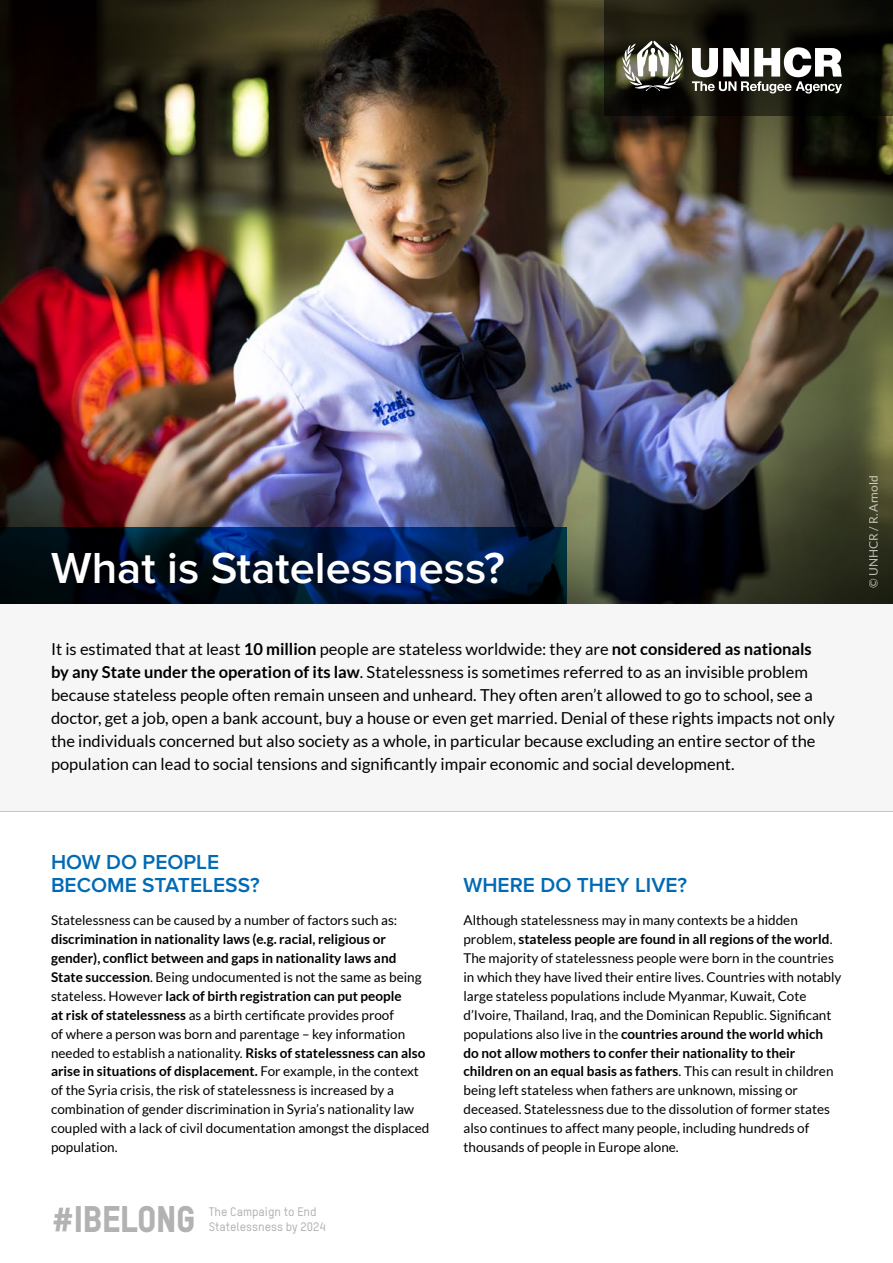
<style>
.page{position:relative;width:893px;height:1263px;background:#fff}
.page>*{position:absolute;margin:0;border:0;box-sizing:border-box;transform-origin:0 0}
.t1{font:600 45px "Proxima Nova";color:#fff}
.t2{font:36.45px "TSTAR Headline";letter-spacing:-.03em;color:#b3b2b2}
.t3{font:600 21px/23.1px "Proxima Nova";color:#006ab4}
.t4{font:16.5px/23.1px "Lato";color:#000}
.t5{font:13.5px/18.9px "Lato";color:#000}
.t6{font:500 12.15px/14.5px "TSTAR";color:#b3b2b2}
.t7{font:12px "Lato";color:#fff}
.s1{font-weight:700}
</style>
<div class="page">
<div style="left:0;top:603px;width:893px;height:209px;background:#f6f6f6"></div>
<img style="left:0;top:0;width:893px;height:603px">
<svg style="left:0;top:527px;width:567px;height:76px"></svg>
<svg style="left:604px;top:0;width:289px;height:116px"></svg>
<svg style="left:622px;top:41px;width:62px;height:50px"></svg>
<svg style="left:692px;top:47px;width:150px;height:47px"></svg>
<h1 class="t1" style="left:51px;top:542px;width:455px">What is Statelessness?</h1>
<p class="t4" style="left:51px;top:637px;width:785px">It is estimated that at least <span class="s1">10 million</span> people are stateless worldwide: they are <span class="s1">not considered as nationals<br>by any State under the operation of its law</span>. Statelessness is sometimes referred to as an invisible problem because stateless people often remain unseen and unheard. They often aren’t allowed to go to school, see a doctor, get a job, open a bank account, buy a house or even get married. Denial of these rights impacts not only the individuals concerned but also society as a whole, in particular because excluding an entire sector of the population can lead to social tensions and significantly impair economic and social development.</p>
<p class="t7" style="left:867px;top:588px;width:114px;rotate:-90deg">© UNHCR / R. Arnold</p>
<h3 class="t3" style="left:51px;top:850px;width:210px">HOW DO PEOPLE<br>BECOME STATELESS?</h3>
<p class="t5" style="left:51px;top:911px;width:348px">Statelessness can be caused by a number of factors such as:</p>
<p class="t5" style="left:51px;top:930px;width:380px"><span class="s1">discrimination in nationality laws (e.g. racial, religious or gender), conflict between and gaps in nationality laws and State succession</span>. Being undocumented is not the same as being stateless. However <span class="s1">lack of birth registration can put people<br>at risk of statelessness</span> as a birth certificate provides proof<br>of where a person was born and parentage – key information needed to establish a nationality. <span class="s1">Risks of statelessness can also arise in situations of displacement.</span> For example, in the context of the Syria crisis, the risk of statelessness is increased by a combination of gender discrimination in Syria’s nationality law coupled with a lack of civil documentation amongst the displaced population.</p>
<h2 class="t2" style="left:51px;top:1196px;width:146px">#IBELONG</h2>
<p class="t6" style="left:209px;top:1204px;width:118px">The Campaign to End<br>Statelessness by 2024</p>
<h3 class="t3" style="left:463px;top:873px;width:225px">WHERE DO THEY LIVE?</h3>
<p class="t5" style="left:463px;top:911px;width:380px">Although statelessness may in many contexts be a hidden problem, <span class="s1">stateless people are found in all regions of the world</span>.<br>The majority of statelessness people were born in the countries in which they have lived their entire lives. Countries with notably large stateless populations include Myanmar, Kuwait, Cote d’Ivoire, Thailand, Iraq, and the Dominican Republic. Significant populations also live in the <span class="s1">countries around the world which do not allow mothers to confer their nationality to their children on an equal basis as fathers</span>. This can result in children being left stateless when fathers are unknown, missing or deceased. Statelessness due to the dissolution of former states also continues to affect many people, including hundreds of thousands of people in Europe alone.</p>
</div>
